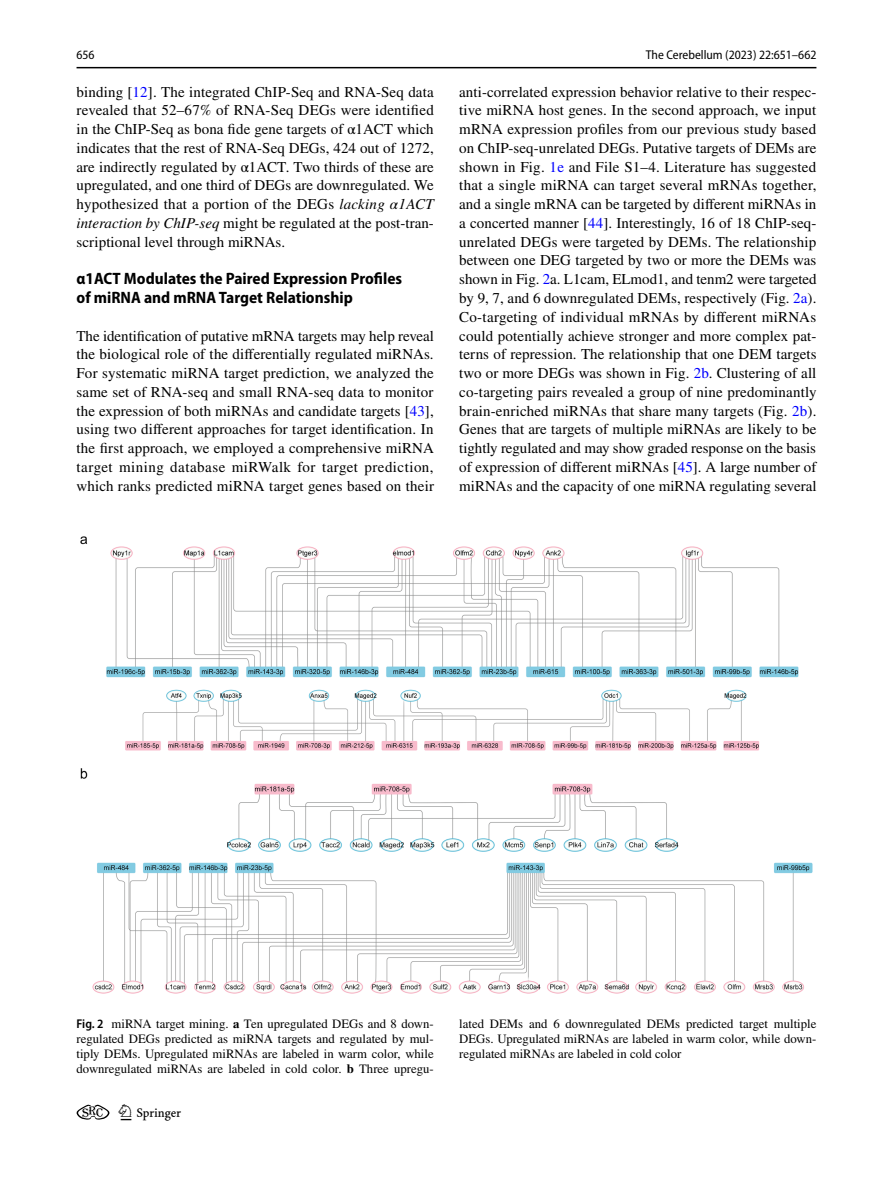
<style>
.page{position:relative;width:893px;height:1187px;background:#fff}
.page>*{position:absolute;margin:0;border:0;box-sizing:border-box;transform-origin:0 0}
.t1{font:22.5px "Springnew Regular 2";color:#000}
.t2{font:700 semi-condensed 16.5px/18.8px "Myriad Pro";color:#000}
.t3{font:15px/18.8px "STIX";letter-spacing:.005em;color:#000;text-align:justify}
.t4{font:12.75px/15px "STIX";color:#000;text-align:justify}
.t5{font:semi-condensed 12.75px "Myriad Pro";color:#000}
.s1{color:#00f}
.s2{font-style:italic}
.s3{font-family:"Myriad Pro";font-weight:600;font-stretch:semi-condensed}
.s4{font-weight:700}
</style>
<div class="page">
<hr style="left:77px;top:67px;width:739px;height:1px;background:#000">
<svg style="left:77px;top:1104px;width:33px;height:15px"></svg>
<img style="left:81px;top:536px;width:731px;height:456px">
<p class="t5" style="left:77px;top:48px;width:20px">656</p>
<p class="t5" style="left:646px;top:48px;width:172px">The Cerebellum (2023) 22:651–662</p>
<p class="t3" style="left:77px;top:83px;width:359px">binding [<span class="s1">12</span>]. The integrated ChIP-Seq and RNA-Seq data revealed that 52–67% of RNA-Seq DEGs were identified in the ChIP-Seq as bona fide gene targets of α1ACT which indicates that the rest of RNA-Seq DEGs, 424 out of 1272, are indirectly regulated by α1ACT. Two thirds of these are upregulated, and one third of DEGs are downregulated. We hypothesized that a portion of the DEGs <span class="s2">lacking α1ACT interaction by ChIP-seq</span> might be regulated at the post-tran&shy;scriptional level through miRNAs.</p>
<p class="t2" style="left:77px;top:269px;width:327px">α1ACT Modulates the Paired Expression Profiles of miRNA and mRNA Target Relationship</p>
<p class="t3" style="left:77px;top:327px;width:359px">The identification of putative mRNA targets may help reveal the biological role of the differentially regulated miRNAs.<br>For systematic miRNA target prediction, we analyzed the same set of RNA-seq and small RNA-seq data to monitor the expression of both miRNAs and candidate targets [<span class="s1">43</span>], using two different approaches for target identification. In the first approach, we employed a comprehensive miRNA target mining database miRWalk for target prediction, which ranks predicted miRNA target genes based on their</p>
<p class="t3" style="left:459px;top:83px;width:359px">anti-correlated expression behavior relative to their respec&shy;tive miRNA host genes. In the second approach, we input mRNA expression profiles from our previous study based on ChIP-seq-unrelated DEGs. Putative targets of DEMs are shown in Fig. <span class="s1">1e</span> and File S1–4. Literature has suggested that a single miRNA can target several mRNAs together, and a single mRNA can be targeted by different miRNAs in a concerted manner [<span class="s1">44</span>]. Interestingly, 16 of 18 ChIP-seq&shy;unrelated DEGs were targeted by DEMs. The relationship between one DEG targeted by two or more the DEMs was shown in Fig. <span class="s1">2</span>a. L1cam, ELmod1, and tenm2 were targeted by 9, 7, and 6 downregulated DEMs, respectively (Fig. <span class="s1">2a</span>).<br>Co-targeting of individual mRNAs by different miRNAs could potentially achieve stronger and more complex pat&shy;terns of repression. The relationship that one DEM targets two or more DEGs was shown in Fig. <span class="s1">2b</span>. Clustering of all co-targeting pairs revealed a group of nine predominantly brain-enriched miRNAs that share many targets (Fig. <span class="s1">2b</span>).<br>Genes that are targets of multiple miRNAs are likely to be tightly regulated and may show graded response on the basis of expression of different miRNAs [<span class="s1">45</span>]. A large number of miRNAs and the capacity of one miRNA regulating several</p>
<p class="t4" style="left:77px;top:1017px;width:359px"><span class="s3">Fig. 2</span> miRNA target mining. <span class="s4">a</span> Ten upregulated DEGs and 8 down&shy;regulated DEGs predicted as miRNA targets and regulated by mul&shy;tiply DEMs. Upregulated miRNAs are labeled in warm color, while downregulated miRNAs are labeled in cold color. <span class="s4">b</span> Three upregu-</p>
<p class="t4" style="left:459px;top:1017px;width:359px">lated DEMs and 6 downregulated DEMs predicted target multiple DEGs. Upregulated miRNAs are labeled in warm color, while down&shy;regulated miRNAs are labeled in cold color</p>
<h1 class="t1" style="left:121px;top:1104px;width:62px">1 3</h1>
</div>
